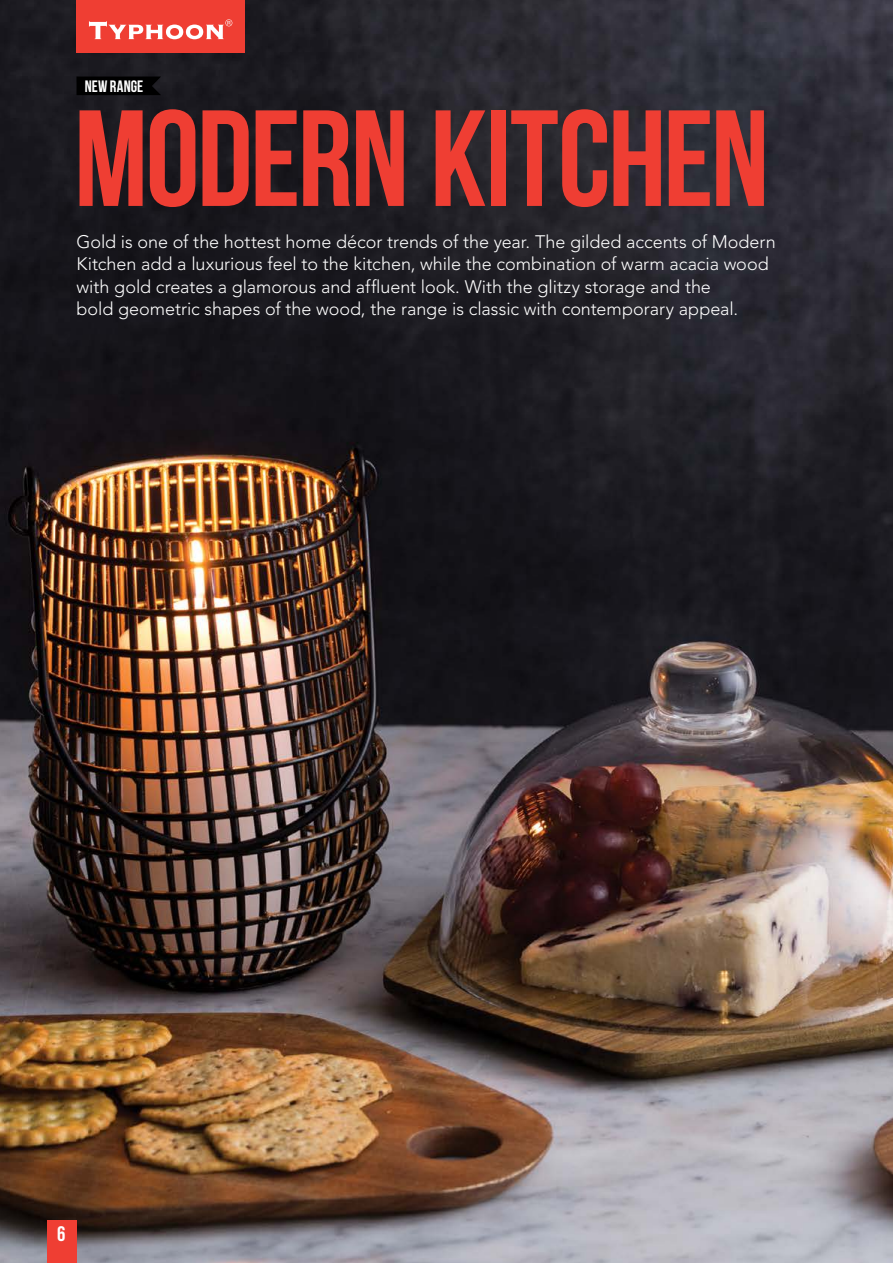
<style>
.page{position:relative;width:893px;height:1263px;background:#fff}
.page>*{position:absolute;margin:0;border:0;box-sizing:border-box;transform-origin:0 0}
.t1{font:136.5px "Bebas Neue";letter-spacing:-.02em;color:#ef3e33}
.t2{font:21px "Bebas Neue";color:#fff}
.t3{font:300 18px/22.5px "Avenir LT";color:#fff}
.t4{font:16.5px "Bebas Neue";letter-spacing:.005em;color:#fff}
</style>
<div class="page">
<img style="left:0;top:0;width:893px;height:1263px">
<div style="left:47px;top:1220px;width:30px;height:43px;background:#ef3e33"></div>
<div style="left:77px;top:0;width:168px;height:53px;background:#ef3e33"></div>
<svg style="left:89px;top:19px;width:143px;height:20px"></svg>
<div style="left:77px;top:77px;width:84px;height:18px;background:#000"></div>
<p class="t4" style="left:85px;top:78px;width:60px">NEW RANGE</p>
<h1 class="t1" style="left:74px;top:84px;width:696px">MODERN KITCHEN</h1>
<p class="t3" style="left:77px;top:230px;width:701px">Gold is one of the hottest home décor trends of the year. The gilded accents of Modern Kitchen add a luxurious feel to the kitchen, while the combination of warm acacia wood with gold creates a glamorous and affluent look. With the glitzy storage and the<br>bold geometric shapes of the wood, the range is classic with contemporary appeal.</p>
<p class="t2" style="left:57px;top:1222px;width:10px">6</p>
</div>
